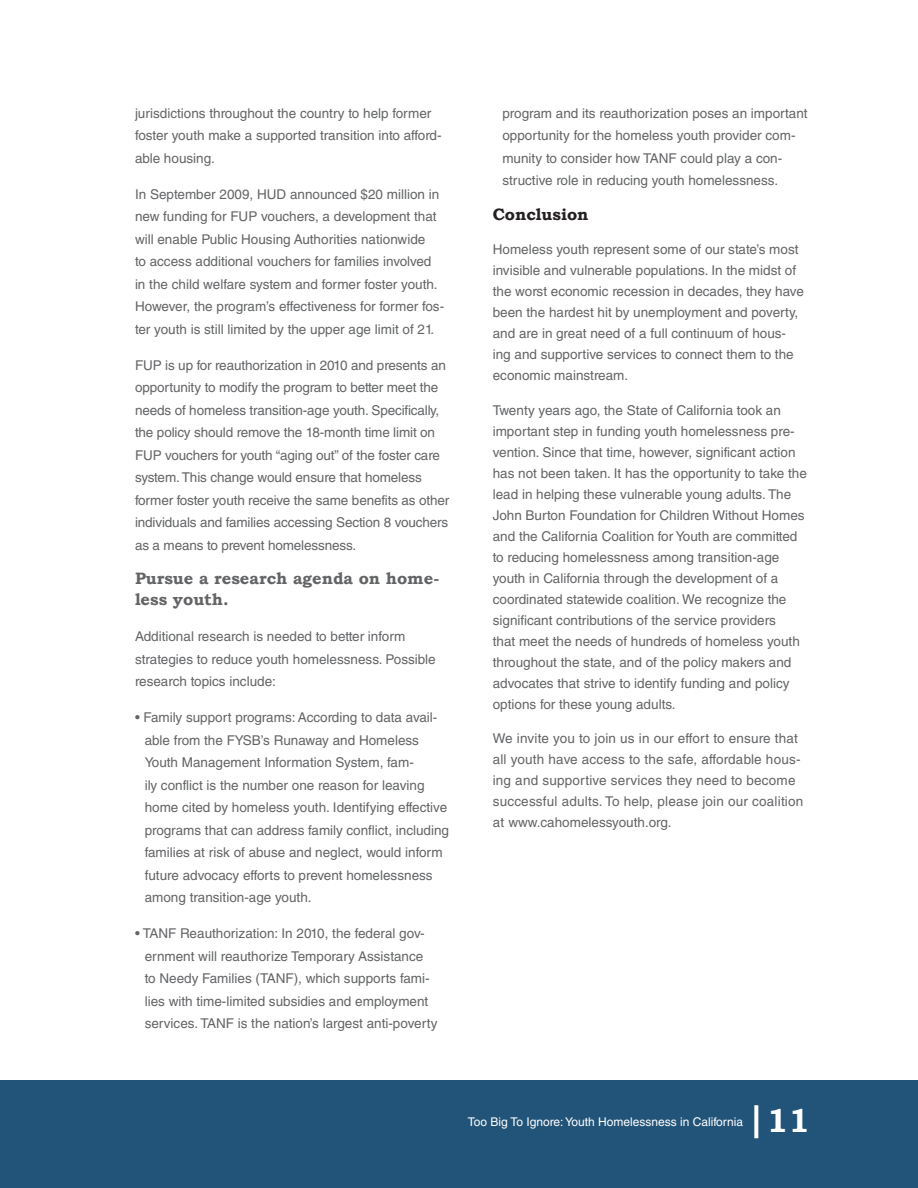
<style>
.page{position:relative;width:918px;height:1188px;background:#fff}
.page>*{position:absolute;margin:0;border:0;box-sizing:border-box;transform-origin:0 0}
.t1{font:700 33px "Bookman Old Style";color:#fff}
.t2{font:700 16.5px/21px "Bookman Old Style";color:#636466}
.t3{font:700 16.5px "Bookman Old Style";color:#231f20}
.t4{font:13.5px/22.5px "Helvetica LT Std";color:#636466}
.t5{font:12px "Helvetica LT Std";color:#fff}
.s1{font-family:"American Typewriter"}
</style>
<div class="page">
<div style="left:0;top:1080px;width:918px;height:108px;background:#225479"></div>
<p class="t4" style="left:135px;top:102px;width:308px">jurisdictions throughout the country to help former foster youth make a supported transition into afford&shy;able housing.</p>
<p class="t4" style="left:135px;top:183px;width:311px">In September 2009, HUD announced $20 million in new funding for FUP vouchers, a development that will enable Public Housing Authorities nationwide<br>to access additional vouchers for families involved in the child welfare system and former foster youth.<br>However, the program’s effectiveness for former fos&shy;ter youth is still limited by the upper age limit of 21.</p>
<p class="t4" style="left:135px;top:354px;width:316px">FUP is up for reauthorization in 2010 and presents an opportunity to modify the program to better meet the needs of homeless transition-age youth. Specifically, the policy should remove the 18-month time limit on FUP vouchers for youth “aging out” of the foster care system. This change would ensure that homeless former foster youth receive the same benefits as other individuals and families accessing Section 8 vouchers as a means to prevent homelessness.</p>
<p class="t2" style="left:135px;top:568px;width:306px">Pursue a research agenda on home&shy;less youth.</p>
<p class="t4" style="left:135px;top:625px;width:302px">Additional research is needed to better inform strategies to reduce youth homelessness. Possible research topics include:</p>
<p class="t4" style="left:145px;top:706px;width:306px;text-indent:-10px">• Family support programs: According to data avail&shy;able from the FYSB’s Runaway and Homeless Youth Management Information System, fam-<br>ily conflict is the number one reason for leaving home cited by homeless youth. Identifying effective programs that can address family conflict, including families at risk of abuse and neglect, would inform future advocacy efforts to prevent homelessness among transition-age youth.</p>
<p class="t4" style="left:145px;top:922px;width:294px;text-indent:-10px">• TANF Reauthorization: In 2010, the federal gov&shy;ernment will reauthorize Temporary Assistance to Needy Families (TANF), which supports fami&shy;lies with time-limited subsidies and employment services. TANF is the nation’s largest anti-poverty</p>
<p class="t4" style="left:502px;top:102px;width:307px">program and its reauthorization poses an important opportunity for the homeless youth provider com&shy;munity to consider how TANF could play a con&shy;structive role in reducing youth homelessness.</p>
<p class="t3" style="left:493px;top:202px;width:97px">Conclusion</p>
<p class="t4" style="left:493px;top:239px;width:313px;line-height:21px">Homeless youth represent some of our state’s most invisible and vulnerable populations. In the midst of the worst economic recession in decades, they have been the hardest hit by unemployment and poverty, and are in great need of a full continuum of hous&shy;ing and supportive services to connect them to the economic mainstream.</p>
<p class="t4" style="left:493px;top:399px;width:316px;line-height:21px">Twenty years ago, the State of California took an important step in funding youth homelessness pre&shy;vention. Since that time, however, significant action has not been taken. It has the opportunity to take the lead in helping these vulnerable young adults. The John Burton Foundation for Children Without Homes and the California Coalition for Youth are committed to reducing homelessness among transition-age youth in California through the development of a coordinated statewide coalition. We recognize the significant contributions of the service providers<br>that meet the needs of hundreds of homeless youth throughout the state, and of the policy makers and advocates that strive to identify funding and policy options for these young adults.</p>
<p class="t4" style="left:493px;top:728px;width:312px;line-height:21px">We invite you to join us in our effort to ensure that all youth have access to the safe, affordable hous&shy;ing and supportive services they need to become successful adults. To help, please join our coalition at www.cahomelessyouth.org.</p>
<p class="t5" style="left:468px;top:1115px;width:277px">Too Big To Ignore: Youth Homelessness in California</p>
<h1 class="t1" style="left:747px;top:1097px;width:65px"><span class="s1">|</span>11</h1>
</div>
